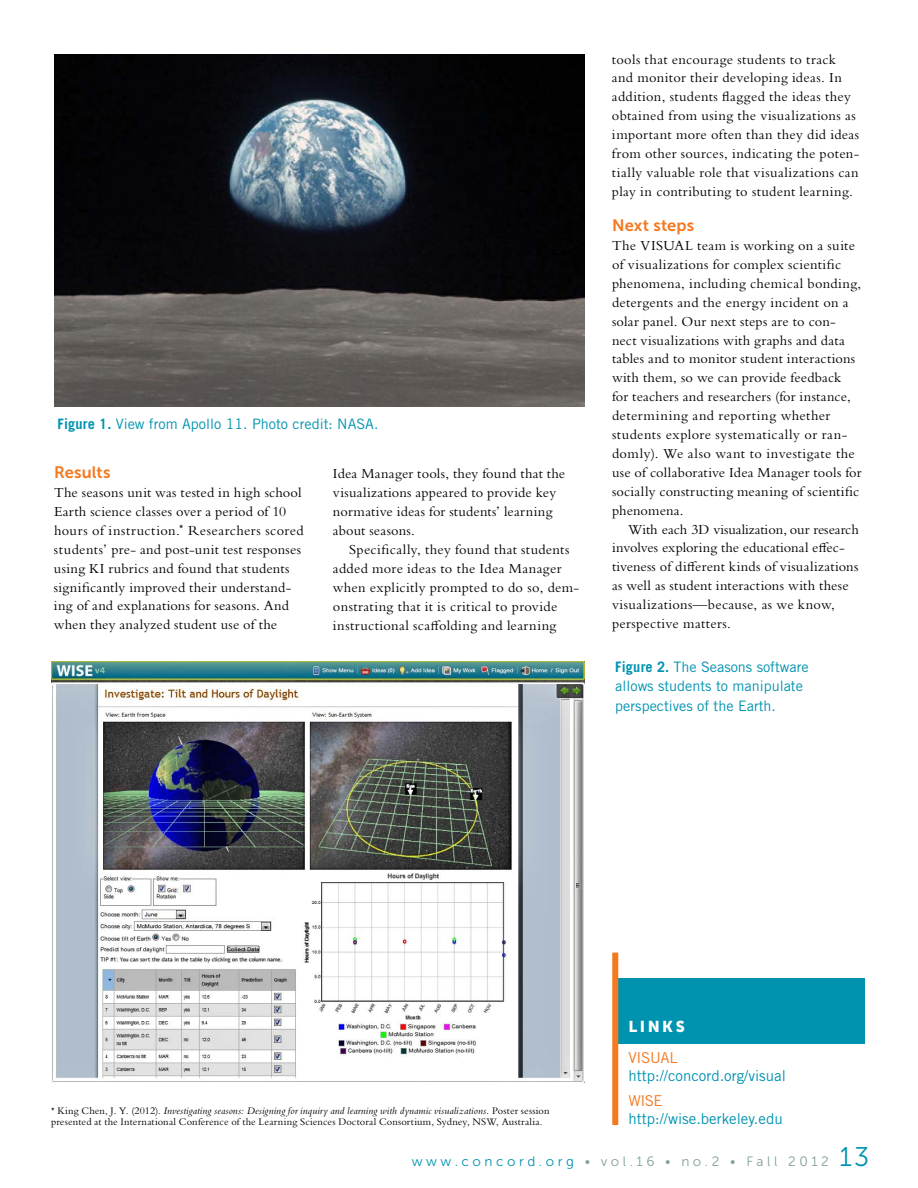
<style>
.page{position:relative;width:918px;height:1188px;background:#fff}
.page>*{position:absolute;margin:0;border:0;box-sizing:border-box;transform-origin:0 0}
.t1{font:16.5px "Museo Sans 700";letter-spacing:.01em;color:#f47920}
.t2{font:15.75px "Museo Sans 900";letter-spacing:.16em;color:#fff}
.t3{font:15px "Trade Gothic LT Std";color:#0093b0}
.t4{font:15px "Trade Gothic LT Std";letter-spacing:-.025em;color:#f47920}
.t5{font:14.4px/18.9px "Bembo Std";letter-spacing:.02em;color:#000}
.t6{font:14.4px/19.5px "Trade Gothic LT Std";color:#0093b0}
.t7{font:13.5px "Museo Sans 300";letter-spacing:.26em;color:#80a19a}
.t8{font:10.5px/10.5px "Bembo Std";letter-spacing:.015em;color:#000}
.s1{font-weight:700}
.s2{font-style:italic}
.s3{color:#0093b0}
.s4{font-size:27px;color:#0093b0}
</style>
<div class="page">
<div style="left:615px;top:978px;width:249px;height:65px;background:#0093b0"></div>
<div style="left:612px;top:953px;width:6px;height:172px;background:#f47920"></div>
<img style="left:54px;top:54px;width:531px;height:353px">
<img style="left:51px;top:662px;width:534px;height:421px">
<p class="t6" style="left:57px;top:414px;width:322px"><span class="s1">Figure 1.</span> View from Apollo 11. Photo credit: NASA.</p>
<p class="t1" style="left:54px;top:463px;width:58px">Results</p>
<p class="t5" style="left:54px;top:483px;width:251px">The seasons unit was tested in high school Earth science classes over a period of 10 hours of instruction.<sup>*</sup> Researchers scored students’ pre- and post-unit test responses using KI rubrics and found that students significantly improved their understand&shy;ing of and explanations for seasons. And when they analyzed student use of the</p>
<p class="t5" style="left:333px;top:464px;width:234px">Idea Manager tools, they found that the visualizations appeared to provide key normative ideas for students’ learning about seasons.</p>
<p class="t5" style="left:333px;top:540px;width:248px;text-indent:16px">Specifically, they found that students added more ideas to the Idea Manager when explicitly prompted to do so, dem&shy;onstrating that it is critical to provide instructional scaffolding and learning</p>
<p class="t5" style="left:612px;top:49px;width:249px">tools that encourage students to track and monitor their developing ideas. In addition, students flagged the ideas they obtained from using the visualizations as important more often than they did ideas from other sources, indicating the poten&shy;tially valuable role that visualizations can play in contributing to student learning.</p>
<p class="t1" style="left:612px;top:216px;width:84px">Next steps</p>
<p class="t5" style="left:612px;top:236px;width:251px">The VISUAL team is working on a suite of visualizations for complex scientific phenomena, including chemical bonding, detergents and the energy incident on a solar panel. Our next steps are to con&shy;nect visualizations with graphs and data tables and to monitor student interactions with them, so we can provide feedback<br>for teachers and researchers (for instance, determining and reporting whether students explore systematically or ran&shy;domly). We also want to investigate the use of collaborative Idea Manager tools for socially constructing meaning of scientific phenomena.</p>
<p class="t5" style="left:612px;top:519px;width:248px;text-indent:16px">With each 3D visualization, our research involves exploring the educational effec&shy;tiveness of different kinds of visualizations as well as student interactions with these visualizations—because, as we know, perspective matters.</p>
<p class="t6" style="left:615px;top:657px;width:195px"><span class="s1">Figure 2.</span> The Seasons software allows students to manipulate perspectives of the Earth.</p>
<p class="t8" style="left:51px;top:1105px;width:500px"><sup>*</sup> King Chen, J. Y. (2012). <span class="s2">Investigating seasons: Designing for inquiry and learning with dynamic visualizations.</span> Poster session presented at the International Conference of the Learning Sciences Doctoral Consortium, Sydney, NSW, Australia.</p>
<p class="t2" style="left:628px;top:1018px;width:58px">LINKS</p>
<p class="t4" style="left:628px;top:1049px;width:51px">VISUAL</p>
<p class="t3" style="left:628px;top:1067px;width:159px">http://concord.org/visual</p>
<p class="t4" style="left:628px;top:1092px;width:36px">WISE</p>
<p class="t3" style="left:628px;top:1110px;width:156px">http://wise.berkeley.edu</p>
<p class="t7" style="left:412px;top:1154px;width:459px"><span class="s3">www.concord.org</span> • vol.16 • no.2 • Fall 2012 <span class="s4">13</span></p>
</div>
